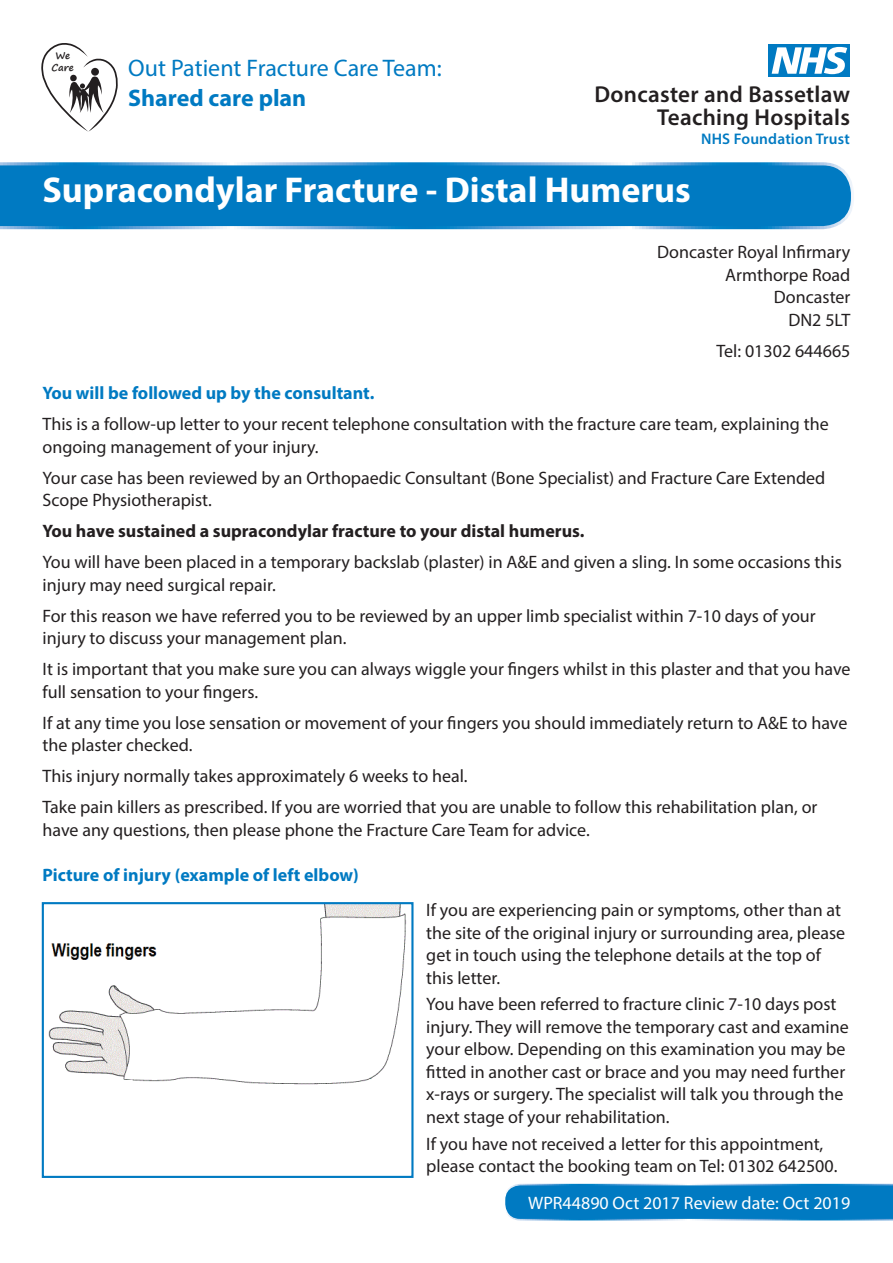
<style>
.page{position:relative;width:893px;height:1263px;background:#fff}
.page>*{position:absolute;margin:0;border:0;box-sizing:border-box;transform-origin:0 0}
.t1{font:700 36px "Myriad Pro";color:#fff}
.t2{font:24px "Myriad Pro";color:#007ac2}
.t3{font:700 24px "Myriad Pro";color:#007ac2}
.t4{font:600 23.1px/23.5px "Myriad Pro";letter-spacing:.015em;color:#231f20;text-align:right}
.t5{font:18px/22.5px "Myriad Pro";color:#231f20}
.t6{font:700 18px "Myriad Pro";color:#007ac2}
.t7{font:700 18px "Myriad Pro";color:#231f20}
.t8{font:18px "Myriad Pro";color:#fff}
.t9{font:600 15.45px "Myriad Pro";letter-spacing:.015em;color:#007ac2}
.t10{font:700 9.6px/11.6px "Segoe Print";letter-spacing:-.01em;color:#231f20;text-align:center}
</style>
<div class="page">
<svg style="left:505px;top:1184px;width:388px;height:36px;background:#097ec4"></svg>
<div style="left:769px;top:44px;width:81px;height:32px;background:#007ac2"></div>
<svg style="left:772px;top:47px;width:75px;height:27px"></svg>
<svg style="left:41px;top:43px;width:77px;height:89px"></svg>
<svg style="left:0;top:162px;width:854px;height:67px;background:#0b7fc4"></svg>
<img style="left:48px;top:905px;width:359px;height:180px">
<div style="left:42px;top:902px;width:372px;height:276px;border:2px solid #007ac2"></div>
<p class="t10" style="left:52px;top:50px;width:24px">We<br>Care</p>
<h2 class="t2" style="left:128px;top:53px;width:315px">Out Patient Fracture Care Team:</h2>
<h2 class="t3" style="left:128px;top:82px;width:180px">Shared care plan</h2>
<p class="t4" style="left:594px;top:82px;width:257px">Doncaster and Bassetlaw<br>Teaching Hospitals</p>
<p class="t9" style="left:701px;top:129px;width:150px">NHS Foundation Trust</p>
<h1 class="t1" style="left:43px;top:167px;width:650px">Supracondylar Fracture - Distal Humerus</h1>
<p class="t5" style="left:657px;top:240px;width:195px;text-align:right">Doncaster Royal Infirmary<br>Armthorpe Road<br>Doncaster<br>DN2 5LT</p>
<p class="t5" style="left:717px;top:339px;width:135px">Tel: 01302 644665</p>
<p class="t6" style="left:43px;top:381px;width:333px">You will be followed up by the consultant.</p>
<p class="t5" style="left:43px;top:413px;width:788px">This is a follow-up letter to your recent telephone consultation with the fracture care team, explaining the ongoing management of your injury.</p>
<p class="t5" style="left:43px;top:466px;width:784px">Your case has been reviewed by an Orthopaedic Consultant (Bone Specialist) and Fracture Care Extended<br>Scope Physiotherapist.</p>
<p class="t7" style="left:43px;top:519px;width:543px">You have sustained a supracondylar fracture to your distal humerus.</p>
<p class="t5" style="left:43px;top:551px;width:801px">You will have been placed in a temporary backslab (plaster) in A&amp;E and given a sling. In some occasions this injury may need surgical repair.</p>
<p class="t5" style="left:43px;top:604px;width:775px">For this reason we have referred you to be reviewed by an upper limb specialist within 7-10 days of your injury to discuss your management plan.</p>
<p class="t5" style="left:43px;top:658px;width:809px">It is important that you make sure you can always wiggle your fingers whilst in this plaster and that you have full sensation to your fingers.</p>
<p class="t5" style="left:43px;top:711px;width:806px">If at any time you lose sensation or movement of your fingers you should immediately return to A&amp;E to have the plaster checked.</p>
<p class="t5" style="left:43px;top:760px;width:776px;line-height:31px">This injury normally takes approximately 6 weeks to heal.<br>Take pain killers as prescribed. If you are worried that you are unable to follow this rehabilitation plan, or</p>
<p class="t5" style="left:43px;top:818px;width:549px">have any questions, then please phone the Fracture Care Team for advice.</p>
<p class="t6" style="left:43px;top:863px;width:318px">Picture of injury (example of left elbow)</p>
<p class="t5" style="left:426px;top:898px;width:420px">If you are experiencing pain or symptoms, other than at the site of the original injury or surrounding area, please get in touch using the telephone details at the top of this letter.</p>
<p class="t5" style="left:426px;top:993px;width:424px">You have been referred to fracture clinic 7-10 days post injury. They will remove the temporary cast and examine your elbow. Depending on this examination you may be fitted in another cast or brace and you may need further x-rays or surgery. The specialist will talk you through the next stage of your rehabilitation.</p>
<p class="t5" style="left:426px;top:1132px;width:413px">If you have not received a letter for this appointment, please contact the booking team on Tel: 01302 642500.</p>
<p class="t8" style="left:528px;top:1191px;width:324px">WPR44890 Oct 2017 Review date: Oct 2019</p>
</div>
